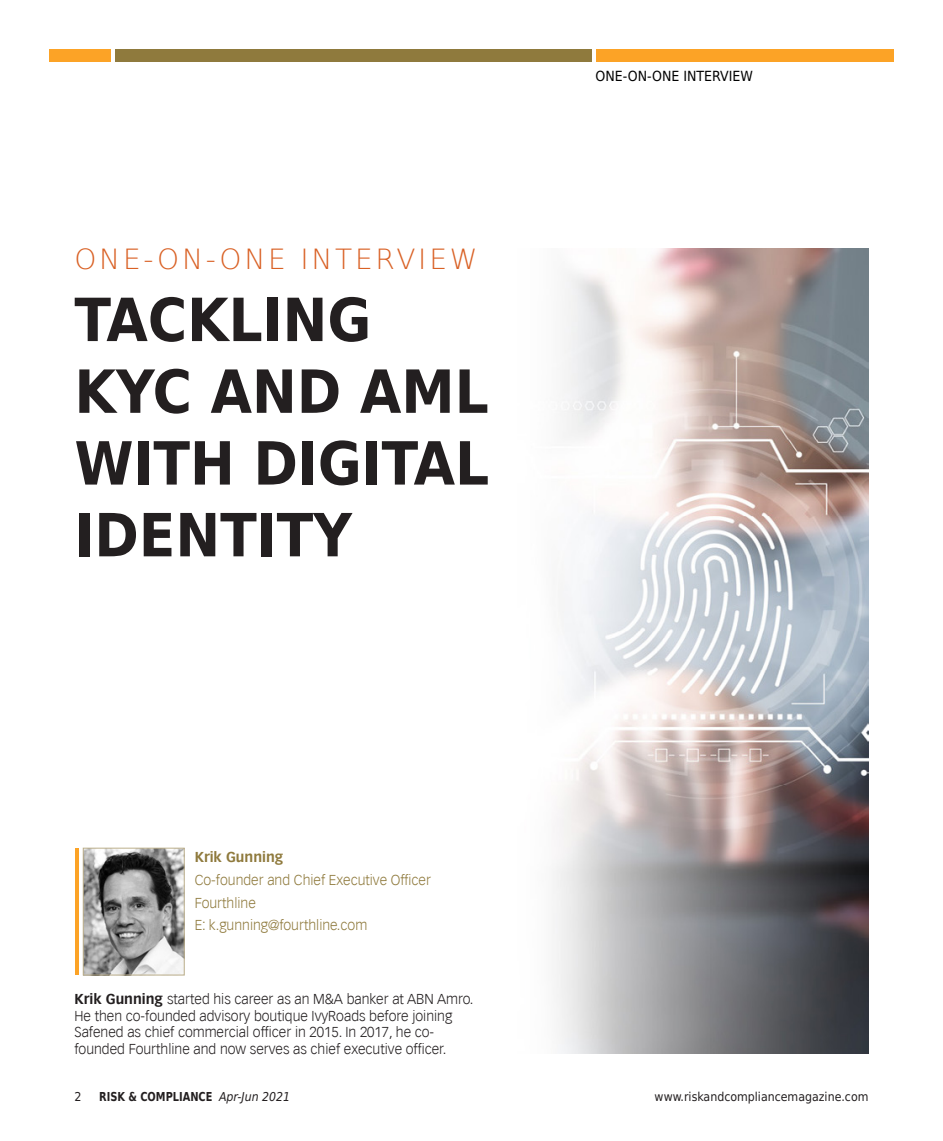
<style>
.page{position:relative;width:943px;height:1141px;background:#fff}
.page>*{position:absolute;margin:0;border:0;box-sizing:border-box;transform-origin:0 0}
.t1{font:700 59.5px/71.8px "DejaVu Sans Condensed";color:#231f20}
.t2{font:200 28px "DejaVu Sans";letter-spacing:.1em;color:#d96125}
.t3{font:300 14px/16.8px "Vectora LH";color:#231f20}
.t4{font:300 14px/22.8px "Vectora LH";color:#8f7a3d}
.t5{font:14px "DejaVu Sans Condensed";color:#000}
.t6{font:700 14px "Vectora LH";color:#8f7a3d}
.t7{font:12.25px "DejaVu Sans Condensed";color:#231f20}
.t8{font:700 12.25px "DejaVu Sans";color:#231f20;scale:.8 1}
.s1{font-weight:700}
.s2{font-family:"DejaVu Sans Condensed";font-weight:400;font-style:italic}
</style>
<div class="page">
<div style="left:595px;top:50px;width:298px;height:12px;background:#fca326"></div>
<div style="left:50px;top:50px;width:61px;height:12px;background:#fca326"></div>
<div style="left:115px;top:50px;width:477px;height:12px;background:#8f7a3d"></div>
<img style="left:553px;top:248px;width:315px;height:805px">
<hr style="left:75px;top:848px;width:3px;height:127px;background:#fca326">
<img style="left:85px;top:850px;width:98px;height:123px">
<div style="left:83px;top:848px;width:102px;height:127px;border:1px solid #bcaf8b"></div>
<h2 class="t2" style="left:74px;top:238px;width:404px">ONE-ON-ONE INTERVIEW</h2>
<h1 class="t1" style="left:74px;top:282px;width:416px">TACKLING<br>KYC AND AML<br>WITH DIGITAL<br>IDENTITY</h1>
<p class="t5" style="left:595px;top:64px;width:159px">ONE-ON-ONE INTERVIEW</p>
<p class="t6" style="left:195px;top:849px;width:90px">Krik Gunning</p>
<p class="t4" style="left:195px;top:869px;width:238px">Co-founder and Chief Executive Officer<br>Fourthline<br>E: k.gunning@fourthline.com</p>
<p class="t3" style="left:74px;top:991px;width:400px"><span class="s1">Krik Gunning</span> started his career as an M&amp;A banker at ABN Amro.<br>He then co-founded advisory boutique IvyRoads before joining Safened as chief commercial officer in 2015. In 2017, he co&shy;founded Fourthline and now serves as chief executive officer.</p>
<p class="t7" style="left:74px;top:1086px;width:9px">2</p>
<p class="t8" style="left:99px;top:1086px;width:240px">RISK &amp; COMPLIANCE <span class="s2">Apr-Jun 2021</span></p>
<p class="t7" style="left:654px;top:1086px;width:215px">www.riskandcompliancemagazine.com</p>
</div>
